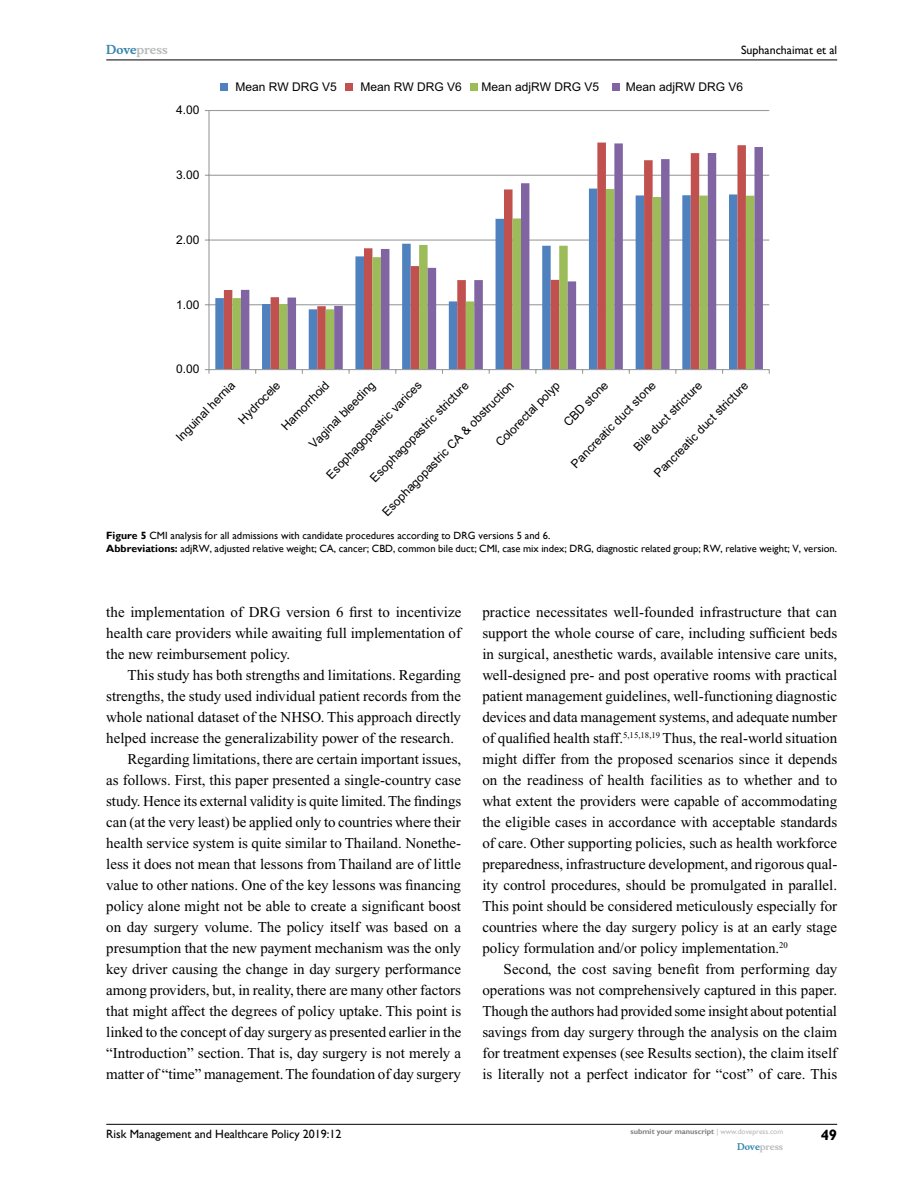
<style>
.page{position:relative;width:918px;height:1188px;background:#fff}
.page>*{position:absolute;margin:0;border:0;box-sizing:border-box;transform-origin:0 0}
.t1{font:15px/21px "Times New Roman";color:#000;text-align:justify}
.t2{font:700 15px "Gill Sans";color:#000}
.t3{font:12px "Arial";color:#000}
.t4{font:12px "Gill Sans";color:#000}
.t5{font:700 12px "Musee";color:#b8babc}
.t6{font:10.5px/13.5px "Gill Sans";color:#000}
.t7{font:700 9px "Musee";color:#b8babc}
.t8{font:700 7.5px "Gill Sans";color:#808285}
.s1{color:#3785ad}
.s2{font-weight:700}
.s3{font-weight:400;color:#b8babc}
</style>
<div class="page">
<hr style="left:106px;top:1124px;width:731px;height:1px;background:#000">
<hr style="left:106px;top:60px;width:731px;height:1px;background:#000">
<hr style="left:209px;top:304px;width:560px;height:1px;background:#989a9d">
<hr style="left:209px;top:240px;width:560px;height:1px;background:#989a9d">
<hr style="left:209px;top:175px;width:560px;height:1px;background:#989a9d">
<hr style="left:209px;top:110px;width:560px;height:1px;background:#989a9d">
<svg style="left:241px;top:143px;width:522px;height:226px"></svg>
<hr style="left:208px;top:111px;width:2px;height:259px;background:#989a9d">
<hr style="left:209px;top:369px;width:560px;height:1px;background:#989a9d">
<svg style="left:205px;top:369px;width:5px;height:5px"></svg>
<div style="left:221px;top:84px;width:7px;height:7px;background:#4e81be"></div>
<div style="left:346px;top:84px;width:7px;height:7px;background:#c1514e"></div>
<div style="left:471px;top:84px;width:7px;height:7px;background:#9cbb59"></div>
<div style="left:612px;top:84px;width:7px;height:7px;background:#8164a2"></div>
<p class="t5" style="left:106px;top:43px;width:63px"><span class="s1">Dove</span>press</p>
<p class="t3" style="left:176px;top:102px;width:25px">4.00</p>
<p class="t3" style="left:176px;top:167px;width:25px">3.00</p>
<p class="t3" style="left:176px;top:231px;width:25px">2.00</p>
<p class="t3" style="left:176px;top:296px;width:25px">1.00</p>
<p class="t4" style="left:741px;top:43px;width:98px">Suphanchaimat et al</p>
<p class="t3" style="left:235px;top:79px;width:103px">Mean RW DRG V5</p>
<p class="t3" style="left:360px;top:79px;width:103px">Mean RW DRG V6</p>
<p class="t3" style="left:482px;top:79px;width:119px">Mean adjRW DRG V5</p>
<p class="t3" style="left:626px;top:79px;width:119px">Mean adjRW DRG V6</p>
<p class="t3" style="left:176px;top:361px;width:25px">0.00</p>
<p class="t3" style="left:172px;top:434px;width:80px;rotate:-46deg">Inguinal hernia</p>
<p class="t3" style="left:235px;top:416px;width:56px;rotate:-46deg">Hydrocele</p>
<p class="t3" style="left:278px;top:422px;width:64px;rotate:-46deg">Hamorrhoid</p>
<p class="t3" style="left:323px;top:471px;width:132px;rotate:-46deg">Esophagopastric varices</p>
<p class="t3" style="left:492px;top:439px;width:88px;rotate:-46deg">Colorectal polyp</p>
<p class="t3" style="left:560px;top:419px;width:60px;rotate:-46deg">CBD stone</p>
<p class="t3" style="left:367px;top:474px;width:137px;rotate:-46deg">Esophagopastric stricture</p>
<p class="t3" style="left:567px;top:460px;width:117px;rotate:-46deg">Pancreatic duct stone</p>
<p class="t3" style="left:651px;top:470px;width:130px;rotate:-46deg">Pancreatic duct stricture</p>
<p class="t3" style="left:630px;top:443px;width:94px;rotate:-46deg">Bile duct stricture</p>
<p class="t3" style="left:379px;top:508px;width:184px;rotate:-46deg">Esophagopastric CA &amp; obstruction</p>
<p class="t3" style="left:305px;top:441px;width:90px;rotate:-46deg">Vaginal bleeding</p>
<p class="t6" style="left:106px;top:529px;width:732px"><span class="s2">Figure 5</span> CMI analysis for all admissions with candidate procedures according to DRG versions 5 and 6.<br><span class="s2">Abbreviations:</span> adjRW, adjusted relative weight; CA, cancer; CBD, common bile duct; CMI, case mix index; DRG, diagnostic related group; RW, relative weight; V, version.</p>
<p class="t1" style="left:106px;top:602px;width:357px">the implementation of DRG version 6 first to incentivize health care providers while awaiting full implementation of the new reimbursement policy.</p>
<p class="t1" style="left:128px;top:665px;width:335px">This study has both strengths and limitations. Regarding</p>
<p class="t1" style="left:106px;top:686px;width:356px">strengths, the study used individual patient records from the</p>
<p class="t1" style="left:106px;top:707px;width:356px">whole national dataset of the NHSO. This approach directly</p>
<p class="t1" style="left:106px;top:728px;width:349px">helped increase the generalizability power of the research.</p>
<p class="t1" style="left:128px;top:749px;width:335px">Regarding limitations, there are certain important issues,</p>
<p class="t1" style="left:106px;top:770px;width:356px">as follows. First, this paper presented a single-country case</p>
<p class="t1" style="left:106px;top:791px;width:356px">study. Hence its external validity is quite limited. The findings</p>
<p class="t1" style="left:106px;top:812px;width:356px">can (at the very least) be applied only to countries where their</p>
<p class="t1" style="left:106px;top:833px;width:356px">health service system is quite similar to Thailand. Nonethe-</p>
<p class="t1" style="left:106px;top:854px;width:356px">less it does not mean that lessons from Thailand are of little</p>
<p class="t1" style="left:106px;top:875px;width:356px">value to other nations. One of the key lessons was financing</p>
<p class="t1" style="left:106px;top:896px;width:356px">policy alone might not be able to create a significant boost</p>
<p class="t1" style="left:106px;top:917px;width:356px">on day surgery volume. The policy itself was based on a</p>
<p class="t1" style="left:106px;top:938px;width:356px">presumption that the new payment mechanism was the only</p>
<p class="t1" style="left:106px;top:959px;width:356px">key driver causing the change in day surgery performance</p>
<p class="t1" style="left:106px;top:980px;width:356px">among providers, but, in reality, there are many other factors</p>
<p class="t1" style="left:106px;top:1001px;width:356px">that might affect the degrees of policy uptake. This point is</p>
<p class="t1" style="left:106px;top:1022px;width:357px">linked to the concept of day surgery as presented earlier in the</p>
<p class="t1" style="left:106px;top:1043px;width:356px">“Introduction” section. That is, day surgery is not merely a</p>
<p class="t1" style="left:106px;top:1064px;width:356px">matter of “time” management. The foundation of day surgery</p>
<p class="t1" style="left:482px;top:602px;width:356px">practice necessitates well-founded infrastructure that can support the whole course of care, including sufficient beds in surgical, anesthetic wards, available intensive care units, well-designed pre- and post operative rooms with practical patient management guidelines, well-functioning diagnostic devices and data management systems, and adequate number of qualified health staff.<sup>5,15,18,19</sup> Thus, the real-world situation might differ from the proposed scenarios since it depends on the readiness of health facilities as to whether and to what extent the providers were capable of accommodating the eligible cases in accordance with acceptable standards of care. Other supporting policies, such as health workforce preparedness, infrastructure development, and rigorous qual&shy;ity control procedures, should be promulgated in parallel.<br>This point should be considered meticulously especially for countries where the day surgery policy is at an early stage policy formulation and/or policy implementation.<sup>20</sup></p>
<p class="t1" style="left:482px;top:959px;width:357px;text-indent:21px">Second, the cost saving benefit from performing day operations was not comprehensively captured in this paper.<br>Though the authors had provided some insight about potential savings from day surgery through the analysis on the claim for treatment expenses (see Results section), the claim itself is literally not a perfect indicator for “cost” of care. This</p>
<p class="t4" style="left:106px;top:1127px;width:237px">Risk Management and Healthcare Policy 2019:12</p>
<p class="t8" style="left:631px;top:1127px;width:154px">submit your manuscript <span class="s3">| www.dovepress.com</span></p>
<p class="t7" style="left:737px;top:1141px;width:48px"><span class="s1">Dove</span>press</p>
<p class="t2" style="left:821px;top:1126px;width:18px">49</p>
</div>
